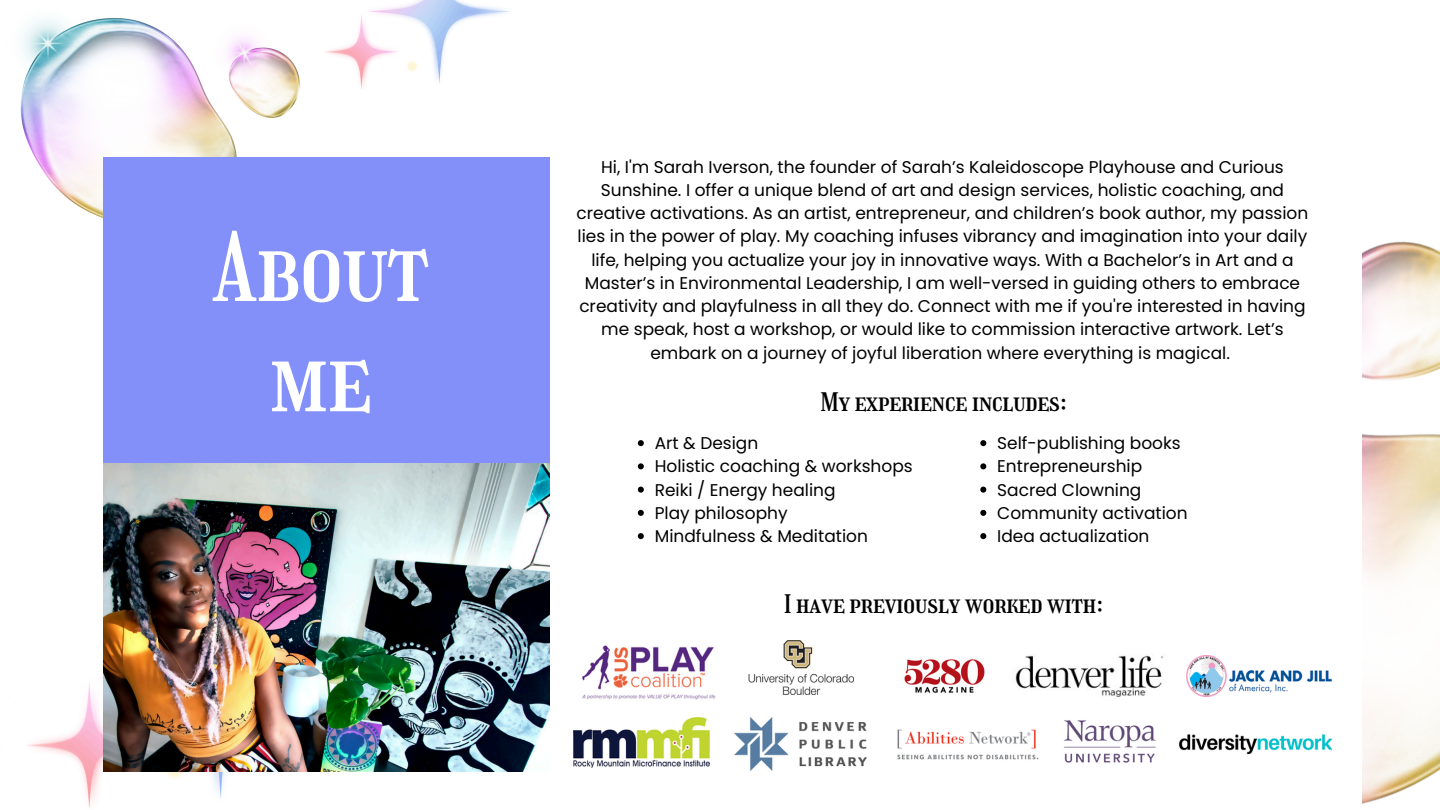
<style>
.page{position:relative;width:1440px;height:810px;background:#fff}
.page>*{position:absolute;margin:0;border:0;box-sizing:border-box;transform-origin:0 0}
.t1{font:92px/110.2px "Girassol";color:#fff;text-align:center}
.t2{font:25px "Girassol";color:#000}
.t3{font:17px/23.2px "Poppins";color:#000;text-align:center}
</style>
<div class="page">
<img style="left:1362px;top:241px;width:78px;height:563px">
<img style="left:27px;top:677px;width:317px;height:132px">
<img style="left:20px;top:18px;width:279px;height:200px">
<img style="left:325px;top:0;width:185px;height:89px">
<div style="left:103px;top:157px;width:447px;height:613px;background:#8390fa"></div>
<img style="left:103px;top:464px;width:447px;height:307px">
<img style="left:582px;top:645px;width:134px;height:55px">
<img style="left:748px;top:641px;width:105px;height:54px">
<img style="left:904px;top:659px;width:81px;height:34px">
<img style="left:1015px;top:655px;width:148px;height:42px">
<img style="left:574px;top:717px;width:135px;height:50px">
<img style="left:735px;top:717px;width:131px;height:53px">
<img style="left:897px;top:729px;width:142px;height:31px">
<img style="left:1064px;top:720px;width:92px;height:43px">
<img style="left:1186px;top:656px;width:146px;height:40px">
<img style="left:1179px;top:734px;width:153px;height:21px">
<svg style="left:638px;top:440px;width:6px;height:6px"></svg>
<svg style="left:638px;top:463px;width:6px;height:6px"></svg>
<svg style="left:638px;top:487px;width:6px;height:6px"></svg>
<svg style="left:638px;top:510px;width:6px;height:6px"></svg>
<svg style="left:638px;top:533px;width:6px;height:6px"></svg>
<svg style="left:980px;top:440px;width:6px;height:6px"></svg>
<svg style="left:980px;top:463px;width:6px;height:6px"></svg>
<svg style="left:980px;top:487px;width:6px;height:6px"></svg>
<svg style="left:980px;top:510px;width:6px;height:6px"></svg>
<svg style="left:980px;top:533px;width:6px;height:6px"></svg>
<p class="t1" style="left:213px;top:214px;width:217px">About me</p>
<p class="t3" style="left:577px;top:155px;width:733px">Hi, I'm Sarah Iverson, the founder of Sarah’s Kaleidoscope Playhouse and Curious Sunshine. I offer a unique blend of art and design services, holistic coaching, and creative activations. As an artist, entrepreneur, and children’s book author, my passion lies in the power of play. My coaching infuses vibrancy and imagination into your daily life, helping you actualize your joy in innovative ways. With a Bachelor’s in Art and a Master’s in Environmental Leadership, I am well-versed in guiding others to embrace creativity and playfulness in all they do. Connect with me if you're interested in having me speak, host a workshop, or would like to commission interactive artwork. Let’s embark on a journey of joyful liberation where everything is magical.</p>
<h1 class="t2" style="left:820px;top:388px;width:246px">My experience includes:</h1>
<p class="t3" style="left:655px;top:432px;width:105px">Art &amp; Design</p>
<p class="t3" style="left:655px;top:455px;width:259px">Holistic coaching &amp; workshops</p>
<p class="t3" style="left:655px;top:478px;width:182px">Reiki / Energy healing</p>
<h2 class="t3" style="left:655px;top:501px;width:134px">Play philosophy</h2>
<p class="t3" style="left:655px;top:525px;width:215px">Mindfulness &amp; Meditation</p>
<p class="t3" style="left:997px;top:432px;width:185px">Self-publishing books</p>
<p class="t3" style="left:997px;top:455px;width:147px">Entrepreneurship</p>
<p class="t3" style="left:997px;top:478px;width:146px">Sacred Clowning</p>
<p class="t3" style="left:997px;top:501px;width:192px">Community activation</p>
<p class="t3" style="left:997px;top:525px;width:154px">Idea actualization</p>
<p class="t2" style="left:784px;top:590px;width:318px">I have previously worked with:</p>
</div>
